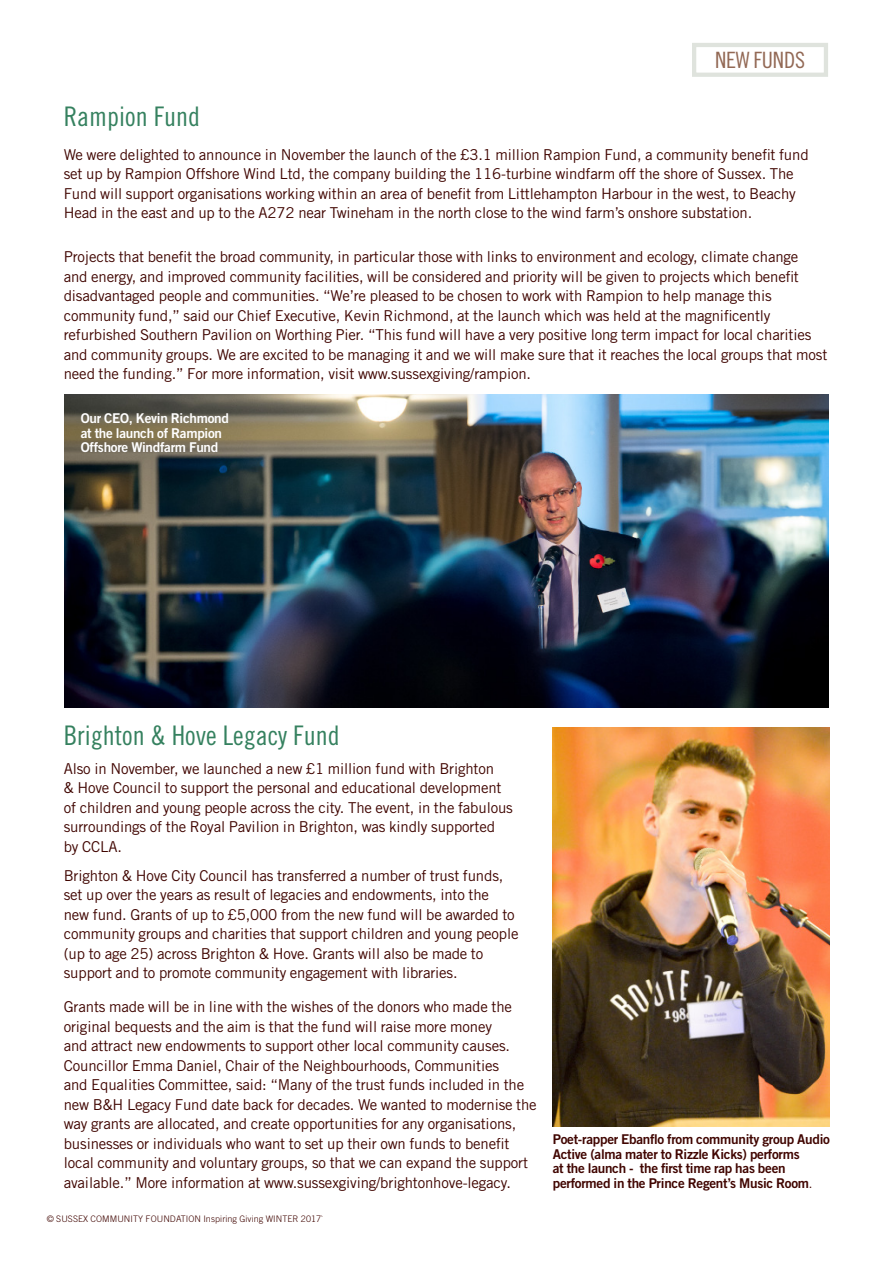
<style>
.page{position:relative;width:893px;height:1263px;background:#fff}
.page>*{position:absolute;margin:0;border:0;box-sizing:border-box;transform-origin:0 0}
.t1{font:27px "Trade Gothic LT Std Cn 18";color:#35815f}
.t2{font:22.5px "Trade Gothic LT Std Cn 18";letter-spacing:-.01em;color:#926854}
.t3{font:15px/19.5px "Trade Gothic LT Std";letter-spacing:-.01em;color:#400500}
.t4{font:13.5px/14.5px "Trade Gothic LT Std Bd 2";letter-spacing:-.02em;color:#400500}
.t5{font:13.5px/14.5px "Trade Gothic LT Std Bd 2";letter-spacing:-.02em;color:#fff}
.t6{font:300 9px "Trade Gothic LT Std";letter-spacing:.01em;color:#400500}
.s1{font-family:"Trade Gothic LT Std";font-size:12px}
</style>
<div class="page">
<img style="left:552px;top:727px;width:277px;height:400px">
<img style="left:64px;top:394px;width:764px;height:313px">
<div style="left:692px;top:43px;width:136px;height:34px;border:4px solid #dfe3dd"></div>
<h2 class="t2" style="left:715px;top:52px;width:91px">NEW FUNDS</h2>
<h1 class="t1" style="left:64px;top:106px;width:138px">Rampion Fund</h1>
<p class="t3" style="left:64px;top:146px;width:746px">We were delighted to announce in November the launch of the £3.1 million Rampion Fund, a community benefit fund set up by Rampion Offshore Wind Ltd, the company building the 116-turbine windfarm off the shore of Sussex. The Fund will support organisations working within an area of benefit from Littlehampton Harbour in the west, to Beachy Head in the east and up to the A272 near Twineham in the north close to the wind farm’s onshore substation.</p>
<p class="t3" style="left:64px;top:248px;width:765px">Projects that benefit the broad community, in particular those with links to environment and ecology, climate change<br>and energy, and improved community facilities, will be considered and priority will be given to projects which benefit disadvantaged people and communities. “We’re pleased to be chosen to work with Rampion to help manage this community fund,” said our Chief Executive, Kevin Richmond, at the launch which was held at the magnificently refurbished Southern Pavilion on Worthing Pier. “This fund will have a very positive long term impact for local charities and community groups. We are excited to be managing it and we will make sure that it reaches the local groups that most need the funding.” For more information, visit www.sussexgiving/rampion.</p>
<p class="t5" style="left:81px;top:412px;width:150px">Our CEO, Kevin Richmond at the launch of Rampion<br>Offshore Windfarm Fund</p>
<h1 class="t1" style="left:64px;top:726px;width:277px">Brighton &amp; Hove Legacy Fund</h1>
<p class="t3" style="left:64px;top:760px;width:450px">Also in November, we launched a new £1 million fund with Brighton<br>&amp; Hove Council to support the personal and educational development of children and young people across the city. The event, in the fabulous surroundings of the Royal Pavilion in Brighton, was kindly supported by CCLA.</p>
<p class="t3" style="left:64px;top:867px;width:456px">Brighton &amp; Hove City Council has transferred a number of trust funds, set up over the years as result of legacies and endowments, into the<br>new fund. Grants of up to £5,000 from the new fund will be awarded to community groups and charities that support children and young people (up to age 25) across Brighton &amp; Hove. Grants will also be made to support and to promote community engagement with libraries.</p>
<p class="t3" style="left:64px;top:999px;width:474px">Grants made will be in line with the wishes of the donors who made the original bequests and the aim is that the fund will raise more money<br>and attract new endowments to support other local community causes.<br>Councillor Emma Daniel, Chair of the Neighbourhoods, Communities<br>and Equalities Committee, said: “Many of the trust funds included in the new B&amp;H Legacy Fund date back for decades. We wanted to modernise the way grants are allocated, and create opportunities for any organisations, businesses or individuals who want to set up their own funds to benefit local community and voluntary groups, so that we can expand the support available.” More information at www.sussexgiving/brightonhove-legacy.</p>
<p class="t6" style="left:47px;top:1216px;width:278px">© SUSSEX COMMUNITY FOUNDATION Inspiring Giving WINTER 2017`</p>
<p class="t4" style="left:552px;top:1133px;width:278px">Poet-rapper Ebanflo from community group Audio Active (alma mater to Rizzle Kicks) performs<br>at the launch - the first time rap has been performed in the Prince Regent’s Music Room<span class="s1">.</span></p>
</div>
